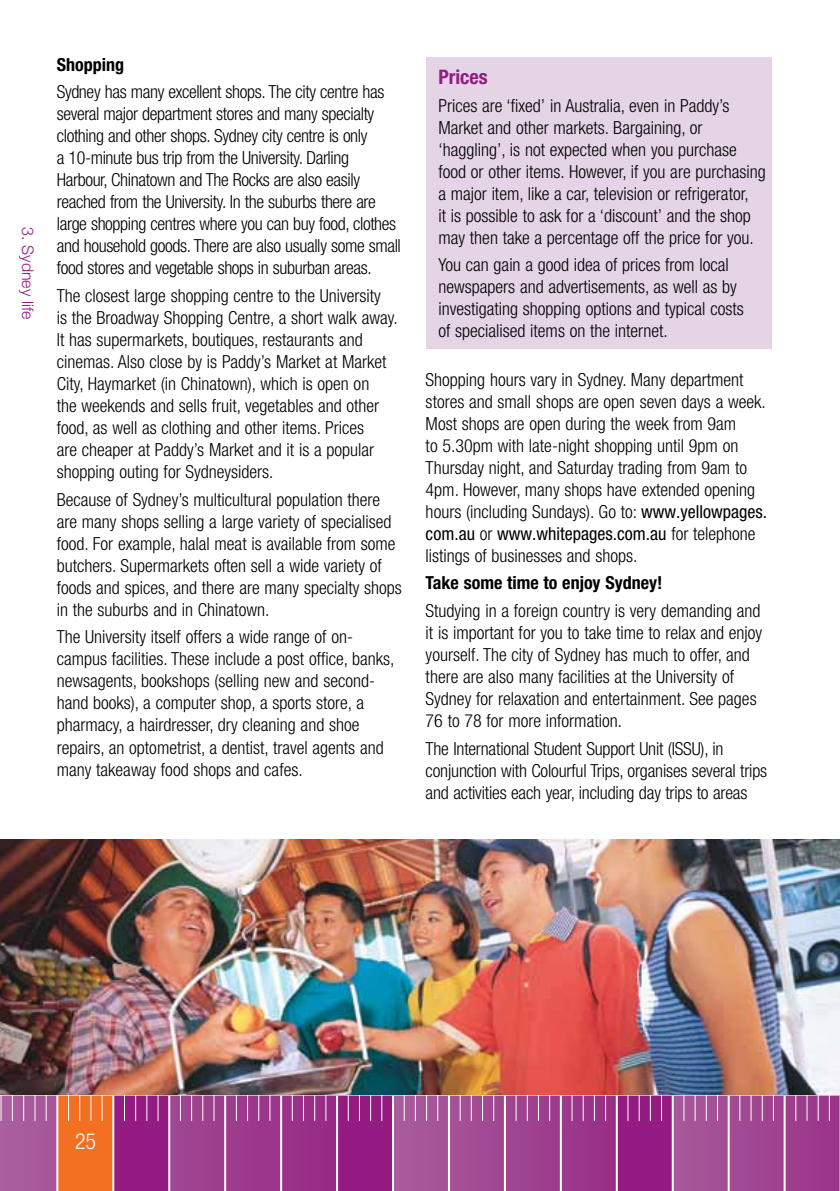
<style>
.page{position:relative;width:840px;height:1191px;background:#fff}
.page>*{position:absolute;margin:0;border:0;box-sizing:border-box;transform-origin:0 0}
.t1{font:300 condensed 22px "Helvetica Neue";color:#fff}
.t2{font:700 condensed 20px "Helvetica Neue";color:#941b82}
.t3{font:300 condensed 18px/22px "Helvetica Neue";color:#000}
.t4{font:300 condensed 18px/22px "Helvetica Neue";letter-spacing:-.02em;color:#000}
.t5{font:700 condensed 18px "Helvetica Neue";color:#000}
.t6{font:300 16px "Helvetica Neue";color:#941b82}
.s1{font-weight:400}
</style>
<div class="page">
<svg style="left:673px;top:1095px;width:166px;height:96px;background:#a54f97"></svg>
<svg style="left:0;top:1095px;width:336px;height:96px;background:#a04390"></svg>
<svg style="left:394px;top:1095px;width:221px;height:96px;background:#a44d95"></svg>
<div style="left:57px;top:1095px;width:56px;height:96px;background:#f36f21"></div>
<div style="left:337px;top:1095px;width:56px;height:96px;background:#941b82"></div>
<div style="left:113px;top:1095px;width:56px;height:96px;background:#941b82"></div>
<div style="left:616px;top:1095px;width:56px;height:96px;background:#941b82"></div>
<hr style="left:56px;top:1095px;width:2px;height:96px;background:#fff">
<hr style="left:112px;top:1095px;width:2px;height:96px;background:#fff">
<hr style="left:168px;top:1095px;width:2px;height:96px;background:#fff">
<hr style="left:224px;top:1095px;width:2px;height:96px;background:#fff">
<hr style="left:280px;top:1095px;width:2px;height:96px;background:#fff">
<hr style="left:336px;top:1095px;width:2px;height:96px;background:#fff">
<hr style="left:392px;top:1095px;width:2px;height:96px;background:#fff">
<hr style="left:447px;top:1095px;width:2px;height:96px;background:#fff">
<hr style="left:503px;top:1095px;width:2px;height:96px;background:#fff">
<hr style="left:559px;top:1095px;width:2px;height:96px;background:#fff">
<hr style="left:615px;top:1095px;width:2px;height:96px;background:#fff">
<hr style="left:671px;top:1095px;width:2px;height:96px;background:#fff">
<hr style="left:727px;top:1095px;width:2px;height:96px;background:#fff">
<hr style="left:783px;top:1095px;width:2px;height:96px;background:#fff">
<hr style="left:68px;top:1074px;width:1px;height:47px;background:#fff">
<hr style="left:79px;top:1074px;width:1px;height:47px;background:#fff">
<hr style="left:90px;top:1074px;width:1px;height:47px;background:#fff">
<hr style="left:102px;top:1074px;width:1px;height:47px;background:#fff">
<hr style="left:34px;top:1074px;width:1px;height:47px;background:#fff">
<hr style="left:23px;top:1074px;width:1px;height:47px;background:#fff">
<hr style="left:12px;top:1074px;width:1px;height:47px;background:#fff">
<hr style="left:1px;top:1074px;width:1px;height:47px;background:#fff">
<hr style="left:46px;top:1074px;width:1px;height:47px;background:#fff">
<hr style="left:124px;top:1074px;width:1px;height:47px;background:#fff">
<hr style="left:135px;top:1074px;width:1px;height:47px;background:#fff">
<hr style="left:146px;top:1074px;width:1px;height:47px;background:#fff">
<hr style="left:157px;top:1074px;width:1px;height:47px;background:#fff">
<hr style="left:180px;top:1074px;width:1px;height:47px;background:#fff">
<hr style="left:191px;top:1074px;width:1px;height:47px;background:#fff">
<hr style="left:202px;top:1074px;width:1px;height:47px;background:#fff">
<hr style="left:213px;top:1074px;width:1px;height:47px;background:#fff">
<hr style="left:236px;top:1074px;width:1px;height:47px;background:#fff">
<hr style="left:247px;top:1074px;width:1px;height:47px;background:#fff">
<hr style="left:258px;top:1074px;width:1px;height:47px;background:#fff">
<hr style="left:269px;top:1074px;width:1px;height:47px;background:#fff">
<hr style="left:292px;top:1074px;width:1px;height:47px;background:#fff">
<hr style="left:303px;top:1074px;width:1px;height:47px;background:#fff">
<hr style="left:314px;top:1074px;width:1px;height:47px;background:#fff">
<hr style="left:325px;top:1074px;width:1px;height:47px;background:#fff">
<hr style="left:347px;top:1074px;width:1px;height:47px;background:#fff">
<hr style="left:359px;top:1074px;width:1px;height:47px;background:#fff">
<hr style="left:370px;top:1074px;width:1px;height:47px;background:#fff">
<hr style="left:381px;top:1074px;width:1px;height:47px;background:#fff">
<hr style="left:403px;top:1074px;width:1px;height:47px;background:#fff">
<hr style="left:414px;top:1074px;width:1px;height:47px;background:#fff">
<hr style="left:426px;top:1074px;width:1px;height:47px;background:#fff">
<hr style="left:437px;top:1074px;width:1px;height:47px;background:#fff">
<hr style="left:459px;top:1074px;width:1px;height:47px;background:#fff">
<hr style="left:470px;top:1074px;width:1px;height:47px;background:#fff">
<hr style="left:481px;top:1074px;width:1px;height:47px;background:#fff">
<hr style="left:493px;top:1074px;width:1px;height:47px;background:#fff">
<hr style="left:515px;top:1074px;width:1px;height:47px;background:#fff">
<hr style="left:526px;top:1074px;width:1px;height:47px;background:#fff">
<hr style="left:537px;top:1074px;width:1px;height:47px;background:#fff">
<hr style="left:549px;top:1074px;width:1px;height:47px;background:#fff">
<hr style="left:571px;top:1074px;width:1px;height:47px;background:#fff">
<hr style="left:582px;top:1074px;width:1px;height:47px;background:#fff">
<hr style="left:593px;top:1074px;width:1px;height:47px;background:#fff">
<hr style="left:604px;top:1074px;width:1px;height:47px;background:#fff">
<hr style="left:627px;top:1074px;width:1px;height:47px;background:#fff">
<hr style="left:638px;top:1074px;width:1px;height:47px;background:#fff">
<hr style="left:649px;top:1074px;width:1px;height:47px;background:#fff">
<hr style="left:660px;top:1074px;width:1px;height:47px;background:#fff">
<hr style="left:683px;top:1074px;width:1px;height:47px;background:#fff">
<hr style="left:694px;top:1074px;width:1px;height:47px;background:#fff">
<hr style="left:705px;top:1074px;width:1px;height:47px;background:#fff">
<hr style="left:716px;top:1074px;width:1px;height:47px;background:#fff">
<hr style="left:739px;top:1074px;width:1px;height:47px;background:#fff">
<hr style="left:750px;top:1074px;width:1px;height:47px;background:#fff">
<hr style="left:761px;top:1074px;width:1px;height:47px;background:#fff">
<hr style="left:772px;top:1074px;width:1px;height:47px;background:#fff">
<hr style="left:794px;top:1074px;width:1px;height:47px;background:#fff">
<hr style="left:806px;top:1074px;width:1px;height:47px;background:#fff">
<hr style="left:817px;top:1074px;width:1px;height:47px;background:#fff">
<hr style="left:828px;top:1074px;width:1px;height:47px;background:#fff">
<div style="left:426px;top:57px;width:345px;height:292px;background:#e5d4e6"></div>
<img style="left:0;top:839px;width:839px;height:255px">
<p class="t6" style="left:38px;top:227px;width:94px;rotate:90deg">3. Sydney life</p>
<p class="t5" style="left:57px;top:53px;width:69px">Shopping</p>
<p class="t4" style="left:57px;top:81px;width:345px">Sydney has many excellent shops. The city centre has several major department stores and many specialty clothing and other shops. Sydney city centre is only<br>a 10-minute bus trip from the University. Darling Harbour, Chinatown and The Rocks are also easily reached from the University. In the suburbs there are large shopping centres where you can buy food, clothes and household goods. There are also usually some small food stores and vegetable shops in suburban areas.</p>
<p class="t3" style="left:57px;top:284px;width:342px">The closest large shopping centre to the University<br>is the Broadway Shopping Centre, a short walk away.<br>It has supermarkets, boutiques, restaurants and cinemas. Also close by is Paddy’s Market at Market City, Haymarket (in Chinatown), which is open on<br>the weekends and sells fruit, vegetables and other food, as well as clothing and other items. Prices<br>are cheaper at Paddy’s Market and it is a popular shopping outing for Sydneysiders.</p>
<p class="t3" style="left:57px;top:488px;width:346px">Because of Sydney’s multicultural population there are many shops selling a large variety of specialised food. For example, halal meat is available from some butchers. Supermarkets often sell a wide variety of foods and spices, and there are many specialty shops in the suburbs and in Chinatown.</p>
<p class="t3" style="left:57px;top:626px;width:339px">The University itself offers a wide range of on&shy;campus facilities. These include a post office, banks, newsagents, bookshops (selling new and second&shy;hand books), a computer shop, a sports store, a pharmacy, a hairdresser, dry cleaning and shoe repairs, an optometrist, a dentist, travel agents and many takeaway food shops and cafes.</p>
<p class="t2" style="left:438px;top:65px;width:51px">Prices</p>
<p class="t3" style="left:438px;top:94px;width:328px">Prices are ‘fixed’ in Australia, even in Paddy’s Market and other markets. Bargaining, or ‘haggling’, is not expected when you purchase food or other items. However, if you are purchasing a major item, like a car, television or refrigerator,<br>it is possible to ask for a ‘discount’ and the shop may then take a percentage off the price for you.</p>
<p class="t3" style="left:438px;top:254px;width:306px">You can gain a good idea of prices from local newspapers and advertisements, as well as by investigating shopping options and typical costs of specialised items on the internet.</p>
<p class="t3" style="left:425px;top:368px;width:343px">Shopping hours vary in Sydney. Many department stores and small shops are open seven days a week.<br>Most shops are open during the week from 9am<br>to 5.30pm with late-night shopping until 9pm on Thursday night, and Saturday trading from 9am to 4pm. However, many shops have extended opening hours (including Sundays). Go to: <span class="s1">www.yellowpages. com.au</span> or <span class="s1">www.whitepages.com.au</span> for telephone listings of businesses and shops.</p>
<p class="t5" style="left:425px;top:572px;width:238px">Take some time to enjoy Sydney!</p>
<p class="t3" style="left:425px;top:599px;width:338px">Studying in a foreign country is very demanding and it is important for you to take time to relax and enjoy yourself. The city of Sydney has much to offer, and there are also many facilities at the University of Sydney for relaxation and entertainment. See pages 76 to 78 for more information.</p>
<p class="t3" style="left:425px;top:737px;width:343px">The International Student Support Unit (ISSU), in conjunction with Colourful Trips, organises several trips and activities each year, including day trips to areas</p>
<p class="t1" style="left:75px;top:1128px;width:22px">25</p>
</div>
